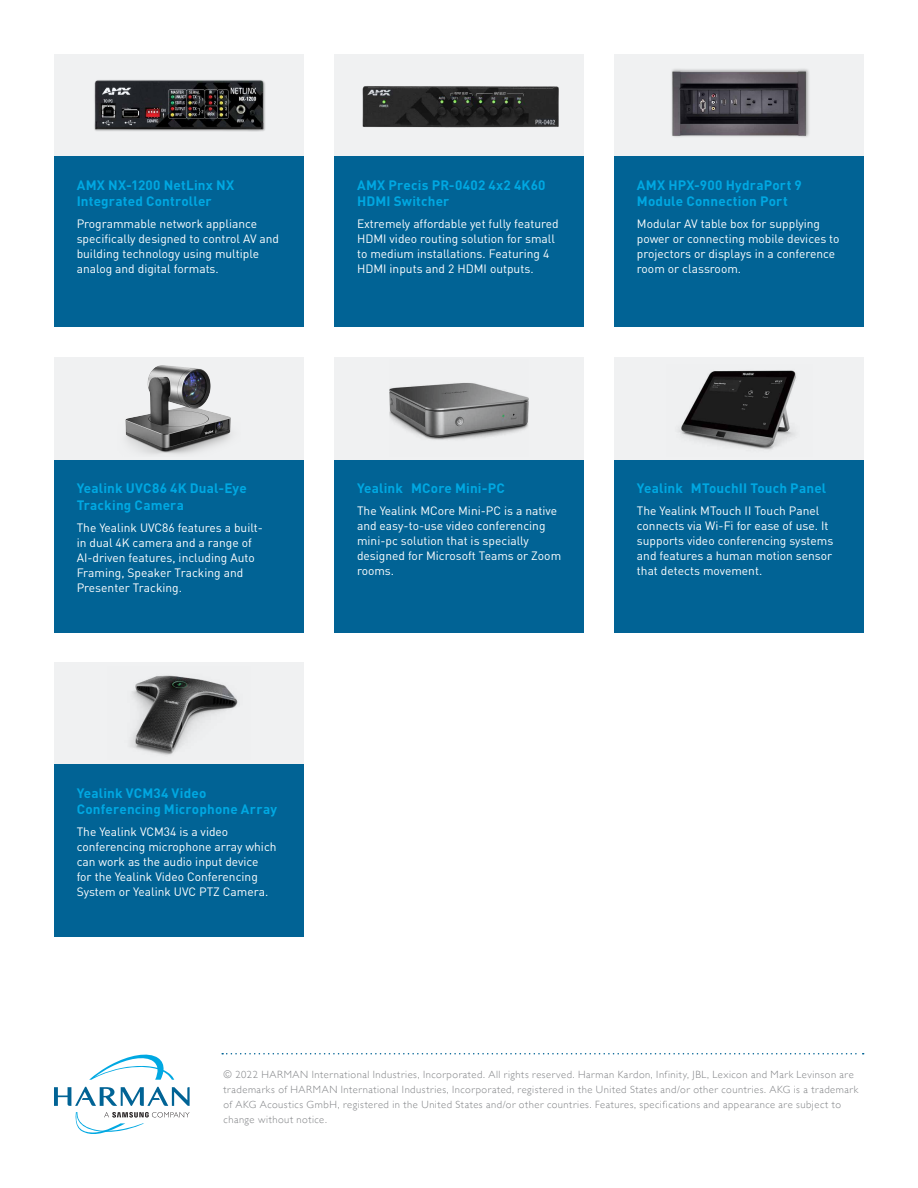
<style>
.page{position:relative;width:918px;height:1188px;background:#fff}
.page>*{position:absolute;margin:0;border:0;box-sizing:border-box;transform-origin:0 0}
.t1{font:700 13.5px/16.5px "DIN";letter-spacing:.015em;color:#00a8e2}
.t2{font:12px/15px "DIN";color:#fff}
.t3{font:300 10.5px/15px "Gill Sans";letter-spacing:.05em;color:#808285}
</style>
<div class="page">
<div style="left:54px;top:357px;width:250px;height:115px;background:#f0f1f2"></div>
<div style="left:54px;top:662px;width:250px;height:114px;background:#f0f1f2"></div>
<div style="left:334px;top:357px;width:250px;height:115px;background:#f0f1f2"></div>
<div style="left:614px;top:357px;width:250px;height:115px;background:#f0f1f2"></div>
<svg style="left:89px;top:1054px;width:85px;height:26px"></svg>
<svg style="left:54px;top:1087px;width:136px;height:19px"></svg>
<svg style="left:75px;top:1112px;width:115px;height:22px"></svg>
<div style="left:54px;top:460px;width:250px;height:173px;background:#016395"></div>
<div style="left:54px;top:764px;width:250px;height:173px;background:#016395"></div>
<div style="left:334px;top:460px;width:250px;height:173px;background:#016395"></div>
<div style="left:614px;top:460px;width:250px;height:173px;background:#016395"></div>
<img style="left:389px;top:383px;width:140px;height:57px">
<svg style="left:222px;top:1053px;width:642px;height:1px"></svg>
<img style="left:125px;top:365px;width:106px;height:89px">
<img style="left:130px;top:675px;width:108px;height:80px">
<img style="left:678px;top:370px;width:118px;height:80px">
<div style="left:54px;top:54px;width:250px;height:114px;background:#f0f1f2"></div>
<div style="left:334px;top:54px;width:250px;height:114px;background:#f0f1f2"></div>
<div style="left:614px;top:54px;width:250px;height:114px;background:#f0f1f2"></div>
<div style="left:54px;top:157px;width:250px;height:170px;background:#016395"></div>
<div style="left:334px;top:157px;width:250px;height:170px;background:#016395"></div>
<div style="left:614px;top:157px;width:250px;height:170px;background:#016395"></div>
<img style="left:362px;top:86px;width:197px;height:42px">
<img style="left:94px;top:80px;width:171px;height:52px">
<img style="left:671px;top:69px;width:138px;height:68px">
<p class="t1" style="left:77px;top:176px;width:159px">AMX NX-1200 NetLinx NX<br>Integrated Controller</p>
<p class="t2" style="left:77px;top:216px;width:204px">Programmable network appliance specifically designed to control AV and building technology using multiple analog and digital formats.</p>
<p class="t1" style="left:357px;top:176px;width:190px">AMX Precis PR-0402 4x2 4K60<br>HDMI Switcher</p>
<p class="t2" style="left:357px;top:216px;width:203px">Extremely affordable yet fully featured HDMI video routing solution for small to medium installations. Featuring 4<br>HDMI inputs and 2 HDMI outputs.</p>
<p class="t1" style="left:637px;top:176px;width:166px">AMX HPX-900 HydraPort 9<br>Module Connection Port</p>
<p class="t2" style="left:637px;top:216px;width:204px">Modular AV table box for supplying power or connecting mobile devices to projectors or displays in a conference room or classroom.</p>
<p class="t1" style="left:77px;top:480px;width:172px">Yealink UVC86 4K Dual-Eye<br>Tracking Camera</p>
<p class="t2" style="left:77px;top:520px;width:188px">The Yealink UVC86 features a built&shy;in dual 4K camera and a range of<br>AI-driven features, including Auto<br>Framing, Speaker Tracking and<br>Presenter Tracking.</p>
<p class="t1" style="left:77px;top:784px;width:202px">Yealink VCM34 Video<br>Conferencing Microphone Array</p>
<p class="t2" style="left:77px;top:824px;width:201px">The Yealink VCM34 is a video conferencing microphone array which can work as the audio input device<br>for the Yealink Video Conferencing System or Yealink UVC PTZ Camera.</p>
<p class="t1" style="left:357px;top:480px;width:149px">Yealink MCore Mini-PC</p>
<p class="t2" style="left:357px;top:503px;width:206px">The Yealink MCore Mini-PC is a native and easy-to-use video conferencing mini-pc solution that is specially designed for Microsoft Teams or Zoom rooms.</p>
<p class="t1" style="left:637px;top:480px;width:191px">Yealink MTouchII Touch Panel</p>
<p class="t2" style="left:637px;top:503px;width:198px">The Yealink MTouch II Touch Panel connects via Wi-Fi for ease of use. It supports video conferencing systems and features a human motion sensor that detects movement.</p>
<p class="t3" style="left:224px;top:1067px;width:636px">© 2022 HARMAN International Industries, Incorporated. All rights reserved. Harman Kardon, Infinity, JBL, Lexicon and Mark Levinson are trademarks of HARMAN International Industries, Incorporated, registered in the United States and/or other countries. AKG is a trademark of AKG Acoustics GmbH, registered in the United States and/or other countries. Features, specifications and appearance are subject to change without notice.</p>
</div>
